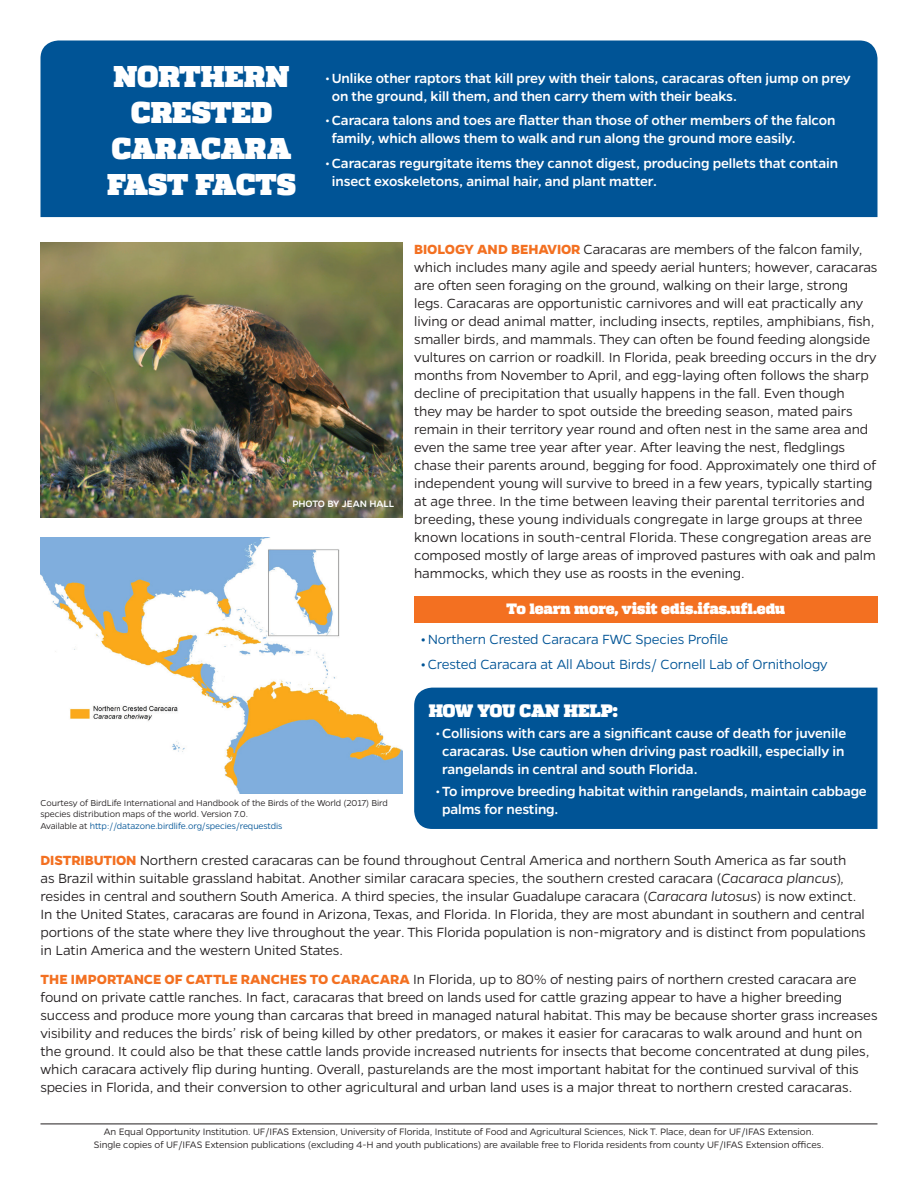
<style>
.page{position:relative;width:918px;height:1188px;background:#fff}
.page>*{position:absolute;margin:0;border:0;box-sizing:border-box;transform-origin:0 0}
.t1{font:800 30px/36px "Quadon";color:#fff;text-align:center}
.subhead_3{font:800 18px "Quadon";letter-spacing:-.01em;color:#fff}
.body{font:300 15px/18px "Gentona";letter-spacing:-.01em;color:#231f20}
.t2{font:500 15px/18px "Gentona";letter-spacing:-.01em;color:#fff}
.t3{font:300 15px "Gentona";letter-spacing:-.01em;color:#005496}
.subhead_3-2{font:800 15px "Quadon";letter-spacing:-.01em;color:#fff}
.footnote{font:300 10.5px/12.6px "Gentona";letter-spacing:-.01em;color:#231f20;text-align:center}
.Photo_credit{font:500 10.5px "Gentona";letter-spacing:-.005em;color:#fff}
.t4{font:300 9.6px/11.6px "Gentona";letter-spacing:-.01em;color:#231f20}
.s1{color:#005496}
.s2{font-weight:700;color:#f37021}
.s3{font-family:"Minion Pro";font-weight:400}
.s4{font-weight:600}
.s5{font-style:italic}
</style>
<div class="page">
<hr style="left:40px;top:1124px;width:838px;height:1px;background:#231f20">
<div style="left:40px;top:40px;width:838px;height:177px;background:#005496"></div>
<img style="left:41px;top:538px;width:362px;height:255px">
<div style="left:414px;top:688px;width:464px;height:141px;background:#005496"></div>
<div style="left:414px;top:596px;width:464px;height:27px;background:#f37021"></div>
<img style="left:40px;top:242px;width:363px;height:275px">
<p class="t1" style="left:107px;top:59px;width:191px">NORTHERN<br>CRESTED<br>CARACARA<br>FAST FACTS</p>
<p class="t2" style="left:332px;top:69px;width:521px;text-indent:-7px">•Unlike other raptors that kill prey with their talons, caracaras often jump on prey on the ground, kill them, and then carry them with their beaks.</p>
<p class="t2" style="left:332px;top:112px;width:505px;text-indent:-7px">•Caracara talons and toes are flatter than those of other members of the falcon family, which allows them to walk and run along the ground more easily.</p>
<p class="t2" style="left:332px;top:154px;width:508px;text-indent:-7px">•Caracaras regurgitate items they cannot digest, producing pellets that contain insect exoskeletons, animal hair, and plant matter.</p>
<p class="Photo_credit" style="left:292px;top:498px;width:103px">PHOTO BY JEAN HALL</p>
<p class="t4" style="left:40px;top:797px;width:349px">Courtesy of BirdLife International and Handbook of the Birds of the World (2017) Bird species distribution maps of the world. Version 7.0.<br>Available at <span class="s1">http://datazone.birdlife.org/species/requestdis</span></p>
<p class="body" style="left:414px;top:240px;width:465px"><span class="s2">BIOLOGY AND BEHAVIOR</span> Caracaras are members of the falcon family, which includes many agile and speedy aerial hunters; however, caracaras are often seen foraging on the ground, walking on their large, strong legs. Caracaras are opportunistic carnivores and will eat practically any living or dead animal matter, including insects, reptiles, amphibians, fish, smaller birds, and mammals. They can often be found feeding alongside vultures on carrion or roadkill. In Florida, peak breeding occurs in the dry months from November to April, and egg-laying often follows the sharp decline of precipitation that usually happens in the fall. Even though<br>they may be harder to spot outside the breeding season, mated pairs remain in their territory year round and often nest in the same area and even the same tree year after year. After leaving the nest, fledglings chase their parents around, begging for food. Approximately one third of independent young will survive to breed in a few years, typically starting at age three. In the time between leaving their parental territories and breeding<span class="s3">,</span> these young individuals congregate in large groups at three known locations in south-central Florida. These congregation areas are composed mostly of large areas of improved pastures with oak and palm hammocks, which they use as roosts in the evening.</p>
<p class="subhead_3-2" style="left:506px;top:600px;width:281px">To learn more, visit edis.ifas.ufl.edu</p>
<p class="t3" style="left:421px;top:631px;width:309px"><span class="s4">•</span>Northern Crested Caracara FWC Species Profile</p>
<p class="t3" style="left:421px;top:656px;width:408px"><span class="s4">•</span>Crested Caracara at All About Birds/ Cornell Lab of Ornithology</p>
<p class="subhead_3" style="left:429px;top:700px;width:190px">HOW YOU CAN HELP:</p>
<p class="t2" style="left:442px;top:725px;width:405px;text-align:justify;text-indent:-7px">•Collisions with cars are a significant cause of death for juvenile caracaras. Use caution when driving past roadkill, especially in rangelands in central and south Florida.</p>
<p class="t2" style="left:442px;top:782px;width:426px;text-indent:-7px">•To improve breeding habitat within rangelands, maintain cabbage palms for nesting.</p>
<p class="body" style="left:40px;top:851px;width:827px"><span class="s2">DISTRIBUTION</span> Northern crested caracaras can be found throughout Central America and northern South America as far south<br>as Brazil within suitable grassland habitat. Another similar caracara species, the southern crested caracara (<span class="s5">Cacaraca plancus</span>), resides in central and southern South America. A third species, the insular Guadalupe caracara (<span class="s5">Caracara lutosus</span>) is now extinct.<br>In the United States, caracaras are found in Arizona, Texas, and Florida. In Florida, they are most abundant in southern and central portions of the state where they live throughout the year. This Florida population is non-migratory and is distinct from populations in Latin America and the western United States.</p>
<p class="body" style="left:40px;top:970px;width:839px"><span class="s2">THE IMPORTANCE OF CATTLE RANCHES TO CARACARA</span> In Florida, up to 80% of nesting pairs of northern crested caracara are found on private cattle ranches. In fact, caracaras that breed on lands used for cattle grazing appear to have a higher breeding success and produce more young than carcaras that breed in managed natural habitat. This may be because shorter grass increases visibility and reduces the birds’ risk of being killed by other predators, or makes it easier for caracaras to walk around and hunt on the ground. It could also be that these cattle lands provide increased nutrients for insects that become concentrated at dung piles, which caracara actively flip during hunting. Overall, pasturelands are the most important habitat for the continued survival of this species in Florida, and their conversion to other agricultural and urban land uses is a major threat to northern crested caracaras.</p>
<p class="footnote" style="left:94px;top:1125px;width:732px">An Equal Opportunity Institution. UF/IFAS Extension, University of Florida, Institute of Food and Agricultural Sciences, Nick T. Place, dean for UF/IFAS Extension.<br>Single copies of UF/IFAS Extension publications (excluding 4-H and youth publications) are available free to Florida residents from county UF/IFAS Extension offices.</p>
</div>
